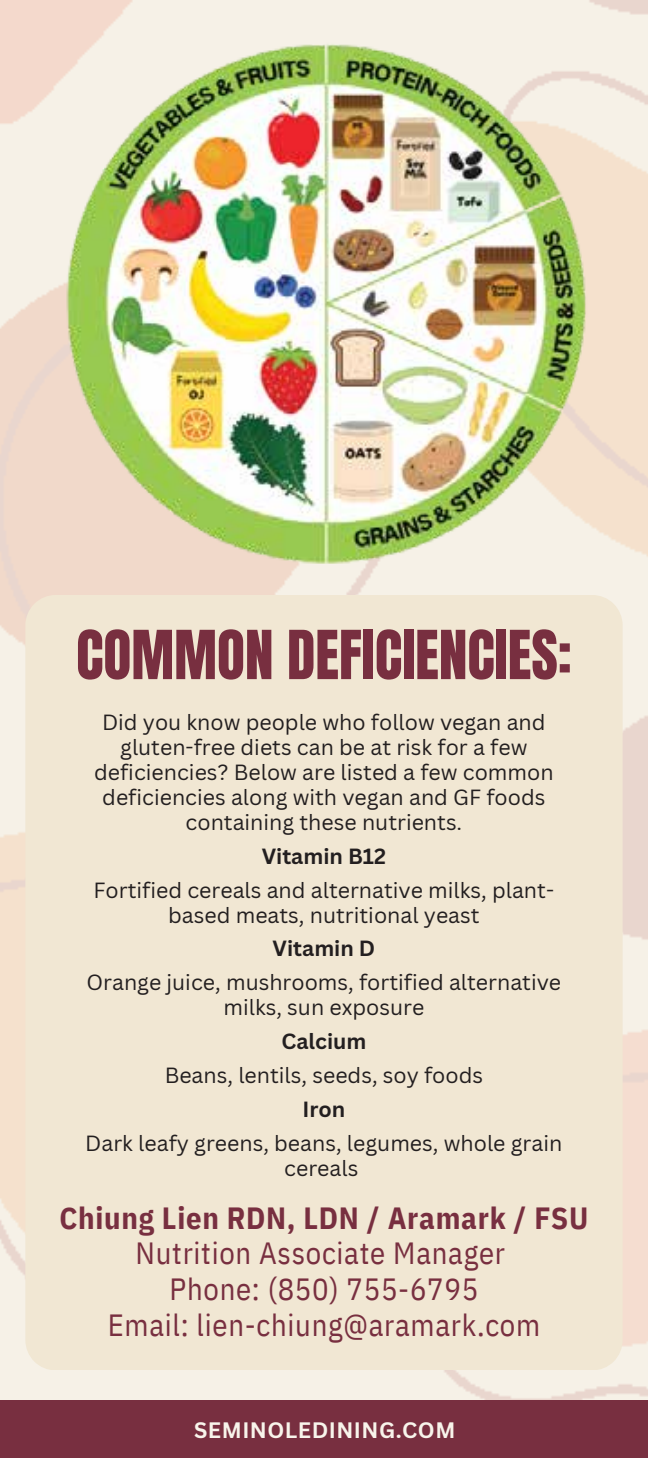
<style>
.page{position:relative;width:648px;height:1458px;background:#fff}
.page>*{position:absolute;margin:0;border:0;box-sizing:border-box;transform-origin:0 0}
.t1{font:57.38px "Anton";color:#782f40}
.t2{font:30.6px/35.6px "IBM Plex Sans Cond";letter-spacing:.025em;color:#782f40;text-align:center}
.t3{font:700 21.82px "Canva Sans";letter-spacing:.025em;color:#f8f4eb}
.t4{font:21.38px/25px "Canva Sans";color:#231f20;text-align:center}
.t5{font:700 21.38px "Canva Sans";color:#231f20}
.s1{font-weight:700}
</style>
<div class="page">
<div style="left:25px;top:595px;width:598px;height:775px;background:#f1e7d3"></div>
<img style="left:53px;top:39px;width:543px;height:525px">
<div style="left:0;top:1400px;width:648px;height:58px;background:#782f40"></div>
<h2 class="t1" style="left:76px;top:614px;width:497px">COMMON DEFICIENCIES:</h2>
<p class="t4" style="left:94px;top:709px;width:461px">Did you know people who follow vegan and gluten-free diets can be at risk for a few deficiencies? Below are listed a few common deficiencies along with vegan and GF foods containing these nutrients.</p>
<p class="t5" style="left:262px;top:841px;width:126px">Vitamin B12</p>
<p class="t4" style="left:94px;top:877px;width:462px">Fortified cereals and alternative milks, plant&shy;based meats, nutritional yeast</p>
<p class="t5" style="left:273px;top:934px;width:104px">Vitamin D</p>
<p class="t4" style="left:86px;top:970px;width:476px">Orange juice, mushrooms, fortified alternative milks, sun exposure</p>
<p class="t5" style="left:281px;top:1026px;width:86px">Calcium</p>
<p class="t4" style="left:165px;top:1062px;width:320px">Beans, lentils, seeds, soy foods</p>
<p class="t5" style="left:303px;top:1094px;width:44px">Iron</p>
<p class="t4" style="left:85px;top:1130px;width:479px">Dark leafy greens, beans, legumes, whole grain cereals</p>
<h3 class="t2" style="left:60px;top:1200px;width:530px"><span class="s1">Chiung Lien RDN, LDN / Aramark / FSU<br></span>Nutrition Associate Manager<br>Phone: (850) 755-6795<br>Email: lien-chiung@aramark.com</h3>
<h1 class="t3" style="left:194px;top:1414px;width:263px">SEMINOLEDINING.COM</h1>
</div>
